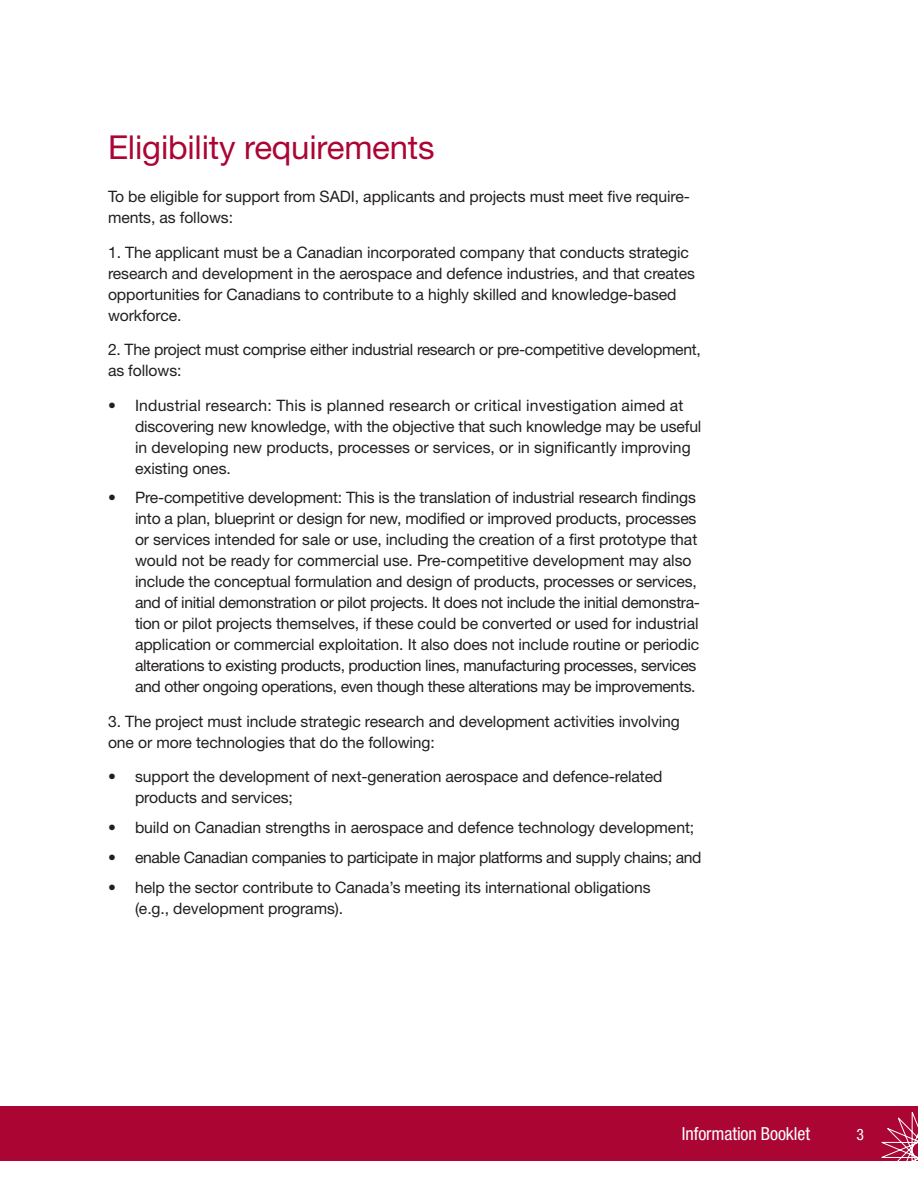
<style>
.page{position:relative;width:918px;height:1188px;background:#fff}
.page>*{position:absolute;margin:0;border:0;box-sizing:border-box;transform-origin:0 0}
.t1{font:33px "Helvetica Neue";letter-spacing:-.005em;color:#ab0534}
.t2{font:condensed 18px "Helvetica Neue";letter-spacing:-.005em;color:#fff}
.t3{font:15.75px/21px "Helvetica Neue";letter-spacing:-.005em;color:#231f20}
.t4{font:condensed 15.75px "Helvetica Neue";color:#fff}
</style>
<div class="page">
<div style="left:0;top:1107px;width:918px;height:54px;background:#ab0534"></div>
<svg style="left:882px;top:1112px;width:36px;height:49px"></svg>
<h1 class="t1" style="left:108px;top:135px;width:328px">Eligibility requirements</h1>
<p class="t3" style="left:108px;top:187px;width:583px">To be eligible for support from SADI, applicants and projects must meet five require&shy;ments, as follows:</p>
<p class="t3" style="left:108px;top:243px;width:589px">1. The applicant must be a Canadian incorporated company that conducts strategic research and development in the aerospace and defence industries, and that creates opportunities for Canadians to contribute to a highly skilled and knowledge-based workforce.</p>
<p class="t3" style="left:108px;top:340px;width:595px">2. The project must comprise either industrial research or pre-competitive development, as follows:</p>
<p class="t3" style="left:135px;top:396px;width:568px;text-indent:-27px">• Industrial research: This is planned research or critical investigation aimed at discovering new knowledge, with the objective that such knowledge may be useful in developing new products, processes or services, or in significantly improving existing ones.</p>
<p class="t3" style="left:135px;top:489px;width:567px;text-indent:-27px">• Pre-competitive development: This is the translation of industrial research findings into a plan, blueprint or design for new, modified or improved products, processes or services intended for sale or use, including the creation of a first prototype that would not be ready for commercial use. Pre-competitive development may also include the conceptual formulation and design of products, processes or services, and of initial demonstration or pilot projects. It does not include the initial demonstra&shy;tion or pilot projects themselves, if these could be converted or used for industrial application or commercial exploitation. It also does not include routine or periodic alterations to existing products, production lines, manufacturing processes, services and other ongoing operations, even though these alterations may be improvements.</p>
<p class="t3" style="left:108px;top:712px;width:573px">3. The project must include strategic research and development activities involving one or more technologies that do the following:</p>
<p class="t3" style="left:135px;top:768px;width:529px;text-indent:-27px">• support the development of next-generation aerospace and defence-related products and services;</p>
<p class="t3" style="left:108px;top:819px;width:588px">• build on Canadian strengths in aerospace and defence technology development;</p>
<p class="t3" style="left:108px;top:849px;width:595px">• enable Canadian companies to participate in major platforms and supply chains; and</p>
<p class="t3" style="left:135px;top:879px;width:517px;text-indent:-27px">• help the sector contribute to Canada’s meeting its international obligations (e.g., development programs).</p>
<p class="t2" style="left:682px;top:1127px;width:130px">Information Booklet</p>
<p class="t4" style="left:856px;top:1129px;width:9px">3</p>
</div>
